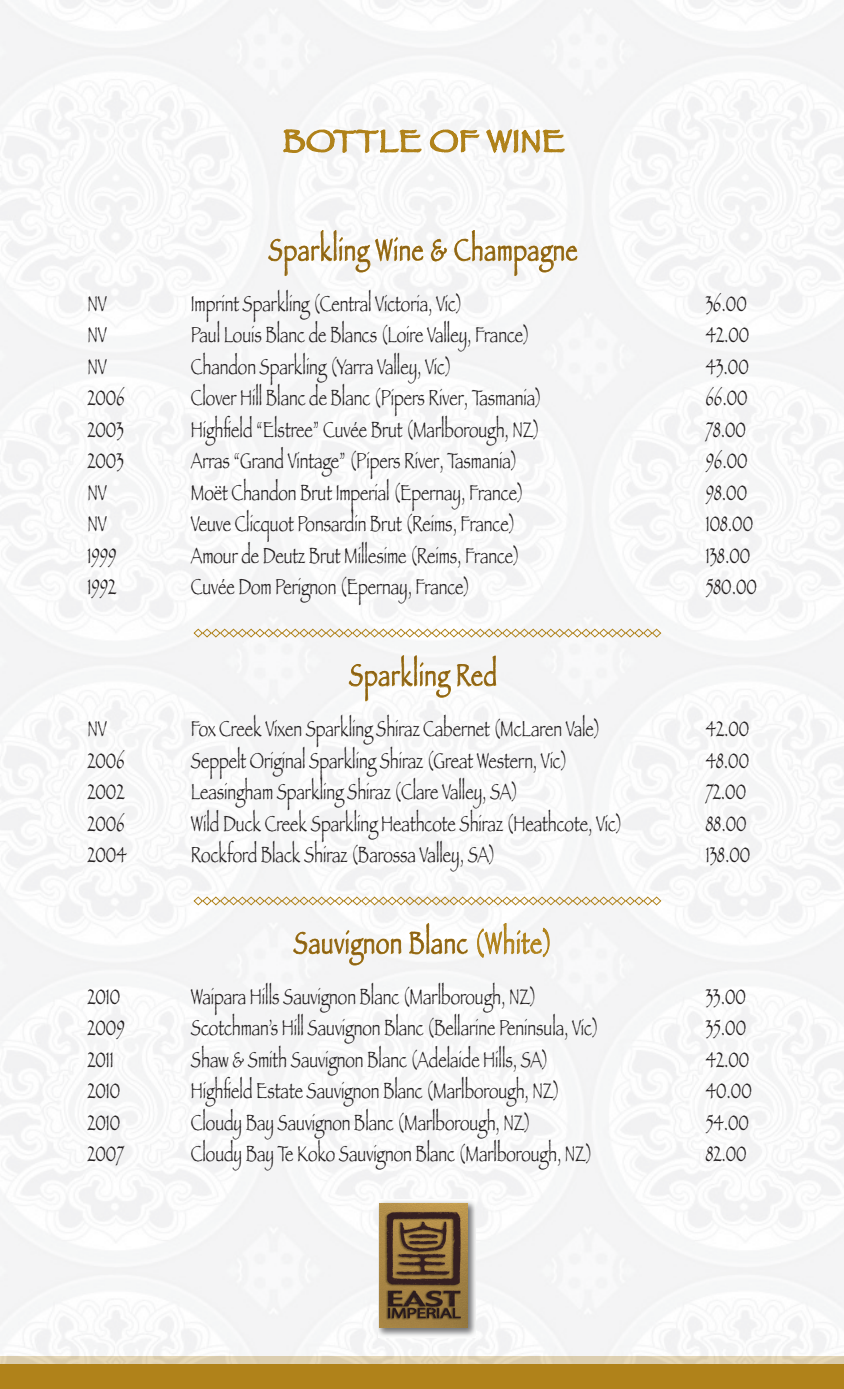
<style>
.page{position:relative;width:844px;height:1389px;background:#fff}
.page>*{position:absolute;margin:0;border:0;box-sizing:border-box;transform-origin:0 0}
.t1{font:condensed 31.5px "Papyrus";letter-spacing:.03em;color:#865d14}
.t2{font:31.5px "Papyrus";letter-spacing:.02em;color:#b0821a}
.t3{font:condensed 22.75px "Papyrus";color:#231f20}
.s1{color:#b0821a}
</style>
<div class="page">
<hr style="left:0;top:1357px;width:1px;height:32px;background:#b0821a">
<div style="left:1px;top:1357px;width:842px;height:32px;background:#b0821a"></div>
<div style="left:0;top:0;width:843px;height:1364px;background:#f6f7f7"></div>
<img style="left:378px;top:1200px;width:97px;height:137px">
<img style="left:379px;top:1203px;width:88px;height:124px">
<svg style="left:282px;top:34px;width:140px;height:137px"></svg>
<svg style="left:429px;top:116px;width:136px;height:71px"></svg>
<svg style="left:268px;top:218px;width:155px;height:58px"></svg>
<svg style="left:430px;top:239px;width:17px;height:24px"></svg>
<svg style="left:454px;top:230px;width:123px;height:46px"></svg>
<svg style="left:293px;top:925px;width:108px;height:46px"></svg>
<svg style="left:409px;top:923px;width:59px;height:41px"></svg>
<svg style="left:476px;top:919px;width:73px;height:44px"></svg>
<svg style="left:193px;top:628px;width:468px;height:74px"></svg>
<svg style="left:193px;top:896px;width:468px;height:10px"></svg>
<p class="t2" style="left:283px;top:122px;width:283px">BOTTLE OF WINE</p>
<p class="t1" style="left:268px;top:231px;width:310px">Sparkling Wine &amp; Champagne</p>
<p class="t3" style="left:87px;top:290px;width:21px">NV</p>
<p class="t3" style="left:191px;top:290px;width:273px">Imprint Sparkling (Central Victoria, Vic)</p>
<p class="t3" style="left:705px;top:290px;width:42px">36.00</p>
<p class="t3" style="left:87px;top:321px;width:21px">NV</p>
<p class="t3" style="left:191px;top:321px;width:340px">Paul Louis Blanc de Blancs (Loire Valley, France)</p>
<p class="t3" style="left:705px;top:321px;width:45px">42.00</p>
<p class="t3" style="left:87px;top:353px;width:21px">NV</p>
<p class="t3" style="left:191px;top:353px;width:262px">Chandon Sparkling (Yarra Valley, Vic)</p>
<p class="t3" style="left:705px;top:353px;width:45px">43.00</p>
<p class="t3" style="left:87px;top:384px;width:39px">2006</p>
<p class="t3" style="left:191px;top:384px;width:352px">Clover Hill Blanc de Blanc (Pipers River, Tasmania)</p>
<p class="t3" style="left:705px;top:384px;width:43px">66.00</p>
<p class="t3" style="left:87px;top:416px;width:38px">2003</p>
<p class="t3" style="left:191px;top:416px;width:351px">Highfield “Elstree” Cuvée Brut (Marlborough, NZ)</p>
<p class="t3" style="left:705px;top:416px;width:42px">78.00</p>
<p class="t3" style="left:87px;top:447px;width:38px">2003</p>
<p class="t3" style="left:191px;top:447px;width:328px">Arras “Grand Vintage” (Pipers River, Tasmania)</p>
<p class="t3" style="left:705px;top:447px;width:43px">96.00</p>
<p class="t3" style="left:87px;top:479px;width:21px">NV</p>
<p class="t3" style="left:191px;top:479px;width:334px">Moët Chandon Brut Imperial (Epernay, France)</p>
<p class="t3" style="left:705px;top:479px;width:43px">98.00</p>
<p class="t3" style="left:87px;top:510px;width:21px">NV</p>
<p class="t3" style="left:191px;top:510px;width:326px">Veuve Clicquot Ponsardin Brut (Reims, France)</p>
<p class="t3" style="left:705px;top:510px;width:49px">108.00</p>
<p class="t3" style="left:87px;top:542px;width:30px">1999</p>
<p class="t3" style="left:191px;top:542px;width:330px">Amour de Deutz Brut Millesime (Reims, France)</p>
<p class="t3" style="left:705px;top:542px;width:46px">138.00</p>
<p class="t3" style="left:87px;top:573px;width:30px">1992</p>
<p class="t3" style="left:191px;top:573px;width:281px">Cuvée Dom Perignon (Epernay, France)</p>
<p class="t3" style="left:705px;top:573px;width:53px">580.00</p>
<p class="t1" style="left:349px;top:656px;width:149px">Sparkling Red</p>
<p class="t3" style="left:87px;top:715px;width:21px">NV</p>
<p class="t3" style="left:191px;top:715px;width:411px">Fox Creek Vixen Sparkling Shiraz Cabernet (McLaren Vale)</p>
<p class="t3" style="left:705px;top:715px;width:45px">42.00</p>
<p class="t3" style="left:87px;top:746px;width:39px">2006</p>
<p class="t3" style="left:191px;top:746px;width:378px">Seppelt Original Sparkling Shiraz (Great Western, Vic)</p>
<p class="t3" style="left:705px;top:746px;width:45px">48.00</p>
<p class="t3" style="left:87px;top:778px;width:38px">2002</p>
<p class="t3" style="left:191px;top:778px;width:329px">Leasingham Sparkling Shiraz (Clare Valley, SA)</p>
<p class="t3" style="left:705px;top:778px;width:42px">72.00</p>
<p class="t3" style="left:87px;top:809px;width:39px">2006</p>
<p class="t3" style="left:191px;top:809px;width:433px">Wild Duck Creek Sparkling Heathcote Shiraz (Heathcote, Vic)</p>
<p class="t3" style="left:705px;top:809px;width:42px">88.00</p>
<p class="t3" style="left:87px;top:841px;width:41px">2004</p>
<p class="t3" style="left:191px;top:841px;width:306px">Rockford Black Shiraz (Barossa Valley, SA)</p>
<p class="t3" style="left:705px;top:841px;width:46px">138.00</p>
<p class="t1" style="left:293px;top:924px;width:260px">Sauvignon Blanc <span class="s1">(White)</span></p>
<p class="t3" style="left:87px;top:983px;width:34px">2010</p>
<p class="t3" style="left:191px;top:983px;width:347px">Waipara Hills Sauvignon Blanc (Marlborough, NZ)</p>
<p class="t3" style="left:705px;top:983px;width:42px">33.00</p>
<p class="t3" style="left:87px;top:1014px;width:39px">2009</p>
<p class="t3" style="left:191px;top:1014px;width:409px">Scotchman’s Hill Sauvignon Blanc (Bellarine Peninsula, Vic)</p>
<p class="t3" style="left:705px;top:1014px;width:42px">35.00</p>
<p class="t3" style="left:87px;top:1046px;width:28px">2011</p>
<p class="t3" style="left:191px;top:1046px;width:359px">Shaw &amp; Smith Sauvignon Blanc (Adelaide Hills, SA)</p>
<p class="t3" style="left:705px;top:1046px;width:45px">42.00</p>
<p class="t3" style="left:87px;top:1077px;width:34px">2010</p>
<p class="t3" style="left:191px;top:1077px;width:370px">Highfield Estate Sauvignon Blanc (Marlborough, NZ)</p>
<p class="t3" style="left:705px;top:1077px;width:47px">40.00</p>
<p class="t3" style="left:87px;top:1109px;width:34px">2010</p>
<p class="t3" style="left:191px;top:1109px;width:341px">Cloudy Bay Sauvignon Blanc (Marlborough, NZ)</p>
<p class="t3" style="left:705px;top:1109px;width:45px">54.00</p>
<p class="t3" style="left:87px;top:1140px;width:38px">2007</p>
<p class="t3" style="left:191px;top:1140px;width:403px">Cloudy Bay Te Koko Sauvignon Blanc (Marlborough, NZ)</p>
<p class="t3" style="left:705px;top:1140px;width:42px">82.00</p>
</div>
